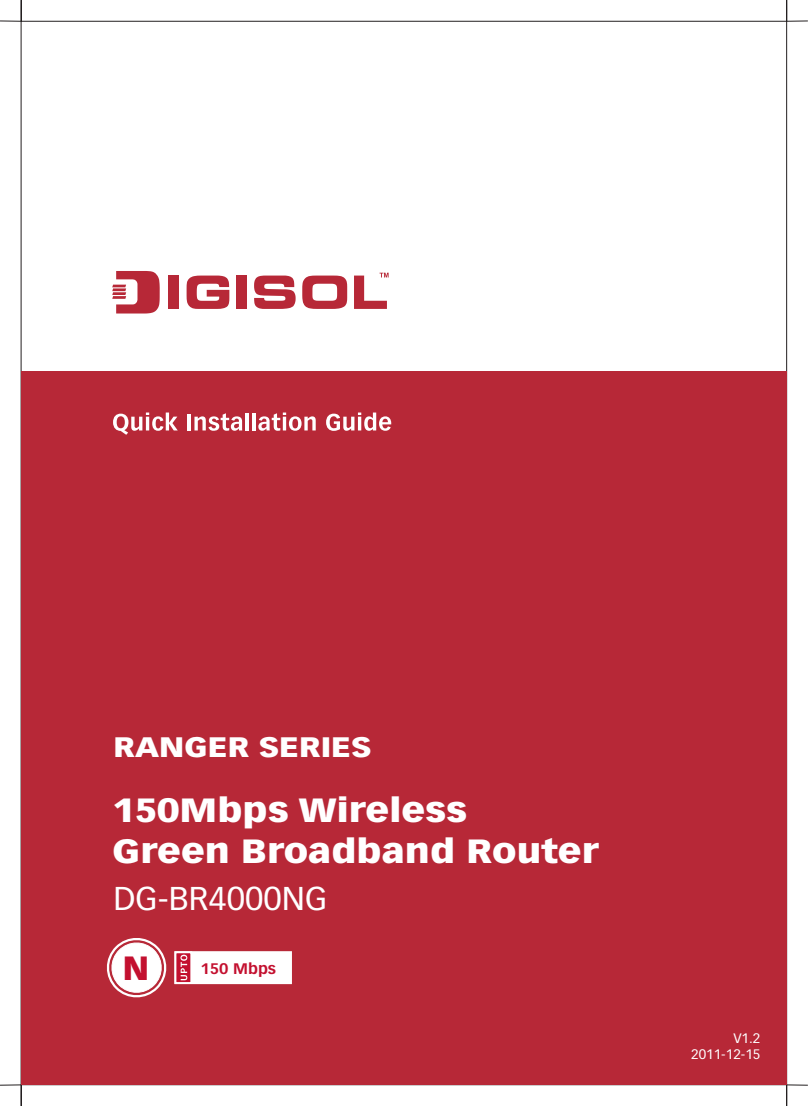
<style>
.page{position:relative;width:808px;height:1106px;background:#fff}
.page>*{position:absolute;margin:0;border:0;box-sizing:border-box;transform-origin:0 0}
.t1{font:700 33px/40.8px "Vectora LH";color:#fff;scale:1.14 1}
.t2{font:700 33px "Vectora LH";color:#c3102f}
.t3{font:32.4px "Vectora LH";color:#fff}
.t4{font:700 27.6px "Vectora LH";color:#fff;scale:1.14 1}
.t5{font:700 15px "Vectora LH";color:#c3102f;scale:1.05 1}
.t6{font:13.5px/16.2px "Vectora LH";color:#fff;text-align:right}
</style>
<div class="page">
<svg style="left:786px;top:0;width:1px;height:21px"></svg>
<hr style="left:787px;top:20px;width:21px;height:2px;background:#231f20">
<svg style="left:786px;top:1084px;width:22px;height:22px"></svg>
<svg style="left:0;top:1084px;width:22px;height:22px"></svg>
<svg style="left:21px;top:0;width:1px;height:21px"></svg>
<hr style="left:0;top:20px;width:21px;height:2px;background:#231f20">
<div style="left:21px;top:371px;width:765px;height:713px;background:#b72837"></div>
<div style="left:169px;top:275px;width:10px;height:34px;background:#b72837"></div>
<svg style="left:187px;top:275px;width:42px;height:34px"></svg>
<div style="left:236px;top:275px;width:10px;height:34px;background:#b72837"></div>
<svg style="left:254px;top:275px;width:42px;height:34px"></svg>
<svg style="left:302px;top:275px;width:45px;height:34px"></svg>
<svg style="left:112px;top:271px;width:48px;height:42px"></svg>
<hr style="left:112px;top:288px;width:14px;height:3px;background:#b72837">
<hr style="left:112px;top:292px;width:14px;height:3px;background:#b72837">
<hr style="left:112px;top:296px;width:14px;height:3px;background:#b72837">
<svg style="left:354px;top:273px;width:35px;height:36px"></svg>
<svg style="left:113px;top:412px;width:65px;height:23px"></svg>
<hr style="left:187px;top:414px;width:4px;height:16px;background:#fff">
<svg style="left:194px;top:413px;width:48px;height:18px"></svg>
<hr style="left:245px;top:412px;width:4px;height:18px;background:#fff">
<hr style="left:252px;top:412px;width:4px;height:18px;background:#fff">
<svg style="left:258px;top:412px;width:58px;height:19px"></svg>
<svg style="left:326px;top:412px;width:65px;height:19px"></svg>
<svg style="left:106px;top:938px;width:186px;height:60px"></svg>
<p class="t4" style="left:114px;top:735px;width:228px">RANGER SERIES</p>
<p class="t1" style="left:113px;top:791px;width:428px">150Mbps Wireless<br>Green Broadband Router</p>
<p class="t3" style="left:114px;top:884px;width:215px">DG-BR4000NG</p>
<p class="t2" style="left:123px;top:953px;width:28px">N</p>
<p class="t5" style="left:200px;top:962px;width:74px">150 Mbps</p>
<p class="t6" style="left:691px;top:1030px;width:71px">V1.2<br>2011-12-15</p>
</div>
